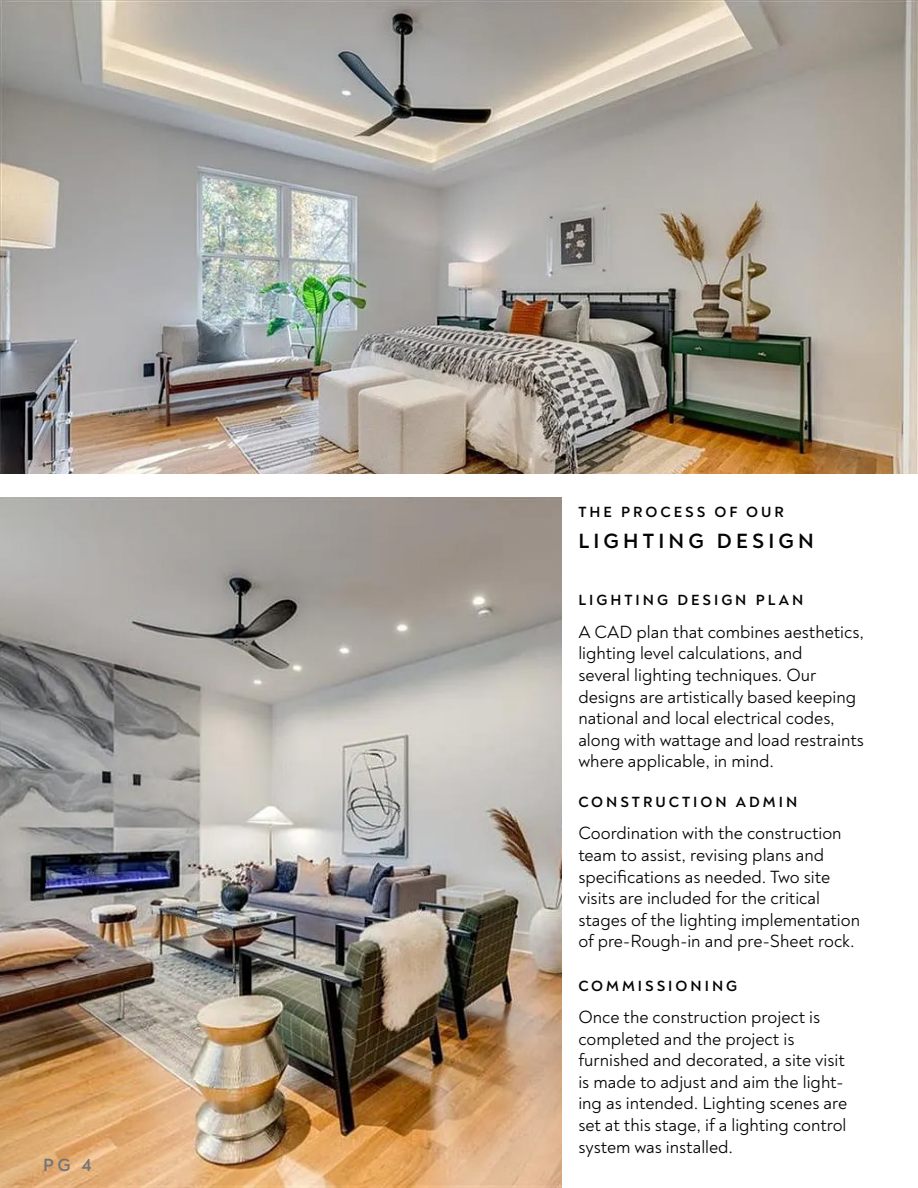
<style>
.page{position:relative;width:918px;height:1188px;background:#fff}
.page>*{position:absolute;margin:0;border:0;box-sizing:border-box;transform-origin:0 0}
.t1{font:700 21px "Noah";letter-spacing:.2em;color:#040503}
.t2{font:18px/21.6px "Noah";color:#040503}
.t3{font:700 18px "Noah";color:#767575}
.t4{font:700 15px "Noah";letter-spacing:.2em;color:#040503}
</style>
<div class="page">
<img style="left:0;top:0;width:918px;height:474px">
<img style="left:0;top:497px;width:562px;height:691px">
<p class="t3" style="left:43px;top:1154px;width:50px">PG 4</p>
<p class="t4" style="left:578px;top:503px;width:207px">THE PROCESS OF OUR</p>
<p class="t1" style="left:578px;top:527px;width:237px">LIGHTING DESIGN</p>
<p class="t4" style="left:578px;top:591px;width:226px">LIGHTING DESIGN PLAN</p>
<p class="t2" style="left:578px;top:621px;width:287px">A CAD plan that combines aesthetics, lighting level calculations, and<br>several lighting techniques. Our designs are artistically based keeping national and local electrical codes, along with wattage and load restraints where applicable, in mind.</p>
<p class="t4" style="left:578px;top:792px;width:220px">CONSTRUCTION ADMIN</p>
<p class="t2" style="left:578px;top:823px;width:283px">Coordination with the construction team to assist, revising plans and specifications as needed. Two site visits are included for the critical stages of the lighting implementation of pre-Rough-in and pre-Sheet rock.</p>
<p class="t4" style="left:578px;top:976px;width:160px">COMMISSIONING</p>
<p class="t2" style="left:578px;top:1006px;width:270px">Once the construction project is completed and the project is furnished and decorated, a site visit is made to adjust and aim the light&shy;ing as intended. Lighting scenes are set at this stage, if a lighting control system was installed.</p>
</div>
